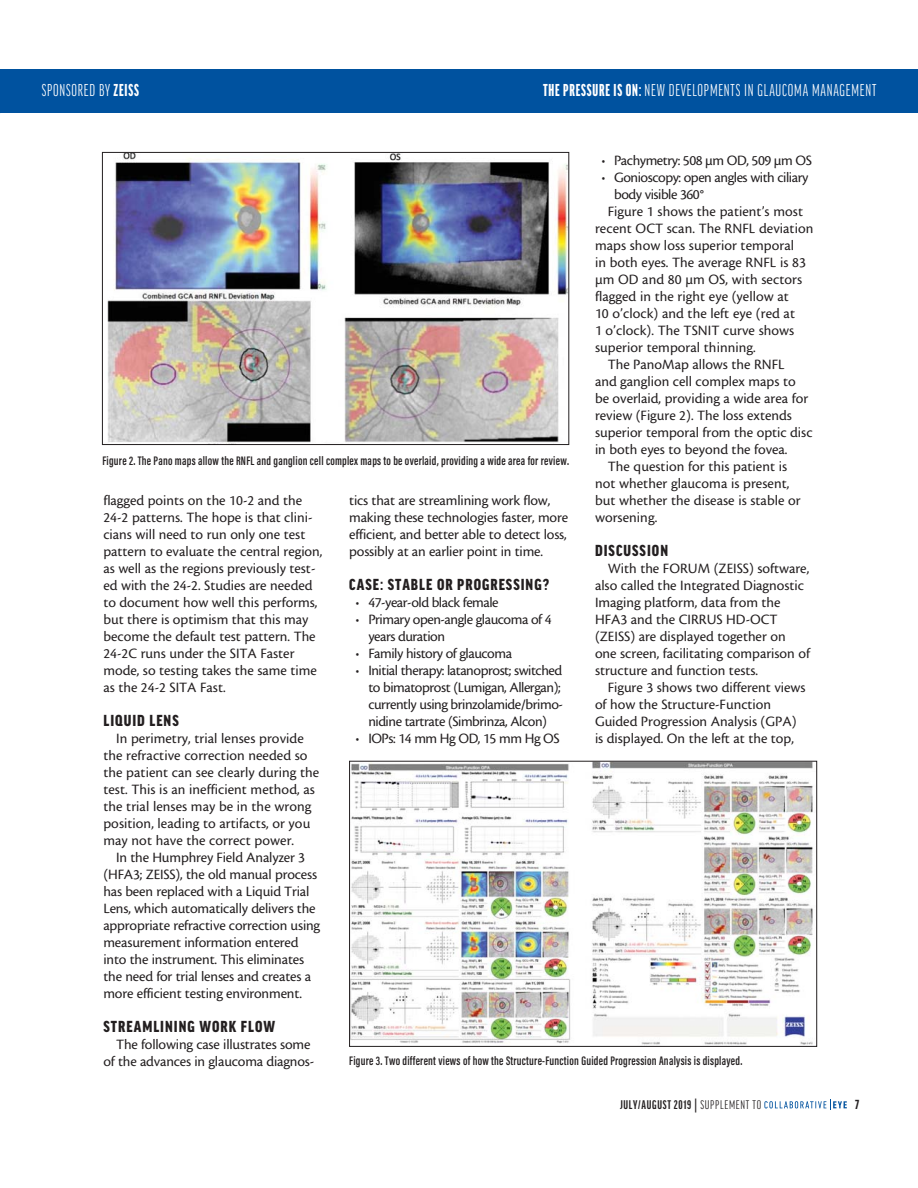
<style>
.page{position:relative;width:918px;height:1188px;background:#fff}
.page>*{position:absolute;margin:0;border:0;box-sizing:border-box;transform-origin:0 0}
.t1{font:18.45px "Good Headline Pro Comp";letter-spacing:.045em;color:#fff}
.t2{font:900 condensed 16.95px "Good Headline Pro";letter-spacing:.06em;color:#231f20}
.t3{font:14.85px/17px "Cronos MM.408.10.";color:#231f20}
.t4{font:14.85px/17px "Cronos MM.408.10.";letter-spacing:-.03em;color:#231f20}
.t5{font:900 14.1px "Good Headline Pro Comp";color:#231f20;scale:1.11 1}
.t6{font:700 13.35px "Good Headline Pro Comp";letter-spacing:.05em;color:#231f20;scale:1.11 1}
.t7{font:600 12.75px "Acumin Pro Extra Cond";letter-spacing:.02em;color:#231f20}
.s1{font-weight:900}
.s2{font-family:"Acumin Pro Extra Cond";font-weight:600}
.s3{font-weight:400}
</style>
<div class="page">
<div style="left:0;top:69px;width:918px;height:44px;background:#00529f"></div>
<svg style="left:764px;top:1099px;width:83px;height:11px"></svg>
<img style="left:107px;top:154px;width:460px;height:289px">
<div style="left:102px;top:152px;width:467px;height:293px;border:1px solid #231f20"></div>
<img style="left:351px;top:763px;width:462px;height:282px">
<div style="left:349px;top:761px;width:468px;height:286px;border:1px solid #231f20"></div>
<p class="t1" style="left:42px;top:79px;width:99px">SPONSORED BY <span class="s1">ZEISS</span></p>
<p class="t1" style="left:543px;top:79px;width:335px"><span class="s1">THE PRESSURE IS ON:</span> NEW DEVELOPMENTS IN GLAUCOMA MANAGEMENT</p>
<p class="t4" style="left:601px;top:152px;width:212px">• Pachymetry: 508 μm OD, 509 μm OS</p>
<p class="t4" style="left:601px;top:169px;width:208px">• Gonioscopy: open angles with ciliary</p>
<p class="t4" style="left:614px;top:186px;width:91px">body visible 360°</p>
<p class="t3" style="left:608px;top:203px;width:197px">Figure 1 shows the patient’s most</p>
<p class="t3" style="left:595px;top:220px;width:220px">recent OCT scan. The RNFL deviation</p>
<p class="t3" style="left:595px;top:237px;width:201px">maps show loss superior temporal</p>
<p class="t3" style="left:595px;top:254px;width:213px">in both eyes. The average RNFL is 83</p>
<p class="t3" style="left:595px;top:271px;width:209px">μm OD and 80 μm OS, with sectors</p>
<p class="t3" style="left:595px;top:288px;width:195px">flagged in the right eye (yellow at</p>
<p class="t3" style="left:595px;top:305px;width:202px">10 o’clock) and the left eye (red at</p>
<p class="t3" style="left:595px;top:322px;width:201px">1 o’clock). The TSNIT curve shows</p>
<p class="t3" style="left:595px;top:339px;width:162px">superior temporal thinning.</p>
<p class="t3" style="left:608px;top:356px;width:178px">The PanoMap allows the RNFL</p>
<p class="t3" style="left:595px;top:373px;width:202px">and ganglion cell complex maps to</p>
<p class="t3" style="left:595px;top:390px;width:215px">be overlaid, providing a wide area for</p>
<p class="t3" style="left:595px;top:407px;width:198px">review (Figure 2). The loss extends</p>
<p class="t3" style="left:595px;top:424px;width:219px">superior temporal from the optic disc</p>
<p class="t3" style="left:595px;top:441px;width:194px">in both eyes to beyond the fovea.</p>
<p class="t3" style="left:608px;top:458px;width:181px">The question for this patient is</p>
<p class="t3" style="left:595px;top:475px;width:196px">not whether glaucoma is present,</p>
<p class="t3" style="left:595px;top:492px;width:207px">but whether the disease is stable or</p>
<p class="t3" style="left:595px;top:509px;width:64px">worsening.</p>
<p class="t2" style="left:595px;top:540px;width:74px">DISCUSSION</p>
<p class="t3" style="left:595px;top:560px;width:217px;text-indent:13px">With the FORUM (ZEISS) software, also called the Integrated Diagnostic Imaging platform, data from the HFA3 and the CIRRUS HD-OCT (ZEISS) are displayed together on one screen, facilitating comparison of structure and function tests.</p>
<p class="t3" style="left:595px;top:679px;width:212px;text-indent:13px">Figure 3 shows two different views of how the Structure-Function Guided Progression Analysis (GPA) is displayed. On the left at the top,</p>
<p class="t7" style="left:102px;top:456px;width:468px">Figure 2. The Pano maps allow the RNFL and ganglion cell complex maps to be overlaid, providing a wide area for review.</p>
<p class="t3" style="left:349px;top:492px;width:221px">tics that are streamlining work flow, making these technologies faster, more efficient, and better able to detect loss, possibly at an earlier point in time.</p>
<p class="t2" style="left:349px;top:574px;width:201px">CASE: STABLE OR PROGRESSING?</p>
<p class="t4" style="left:356px;top:594px;width:145px">• 47-year-old black female</p>
<p class="t4" style="left:368px;top:611px;width:185px;text-indent:-13px">• Primary open-angle glaucoma of 4 years duration</p>
<p class="t4" style="left:356px;top:645px;width:158px">• Family history of glaucoma</p>
<p class="t4" style="left:368px;top:662px;width:196px;text-indent:-13px">• Initial therapy: latanoprost; switched to bimatoprost (Lumigan, Allergan); currently using brinzolamide/brimo&shy;nidine tartrate (Simbrinza, Alcon)</p>
<p class="t4" style="left:356px;top:730px;width:206px">• IOPs: 14 mm Hg OD, 15 mm Hg OS</p>
<p class="t3" style="left:103px;top:492px;width:221px">flagged points on the 10-2 and the 24-2 patterns. The hope is that clini&shy;cians will need to run only one test pattern to evaluate the central region, as well as the regions previously test&shy;ed with the 24-2. Studies are needed to document how well this performs, but there is optimism that this may become the default test pattern. The 24-2C runs under the SITA Faster mode, so testing takes the same time as the 24-2 SITA Fast.</p>
<p class="t2" style="left:104px;top:710px;width:77px">LIQUID LENS</p>
<p class="t3" style="left:103px;top:730px;width:217px;text-indent:13px">In perimetry, trial lenses provide the refractive correction needed so the patient can see clearly during the test. This is an inefficient method, as the trial lenses may be in the wrong position, leading to artifacts, or you may not have the correct power.</p>
<p class="t3" style="left:103px;top:849px;width:218px;text-indent:13px">In the Humphrey Field Analyzer 3 (HFA3; ZEISS), the old manual process has been replaced with a Liquid Trial Lens, which automatically delivers the appropriate refractive correction using measurement information entered into the instrument. This eliminates the need for trial lenses and creates a more efficient testing environment.</p>
<p class="t2" style="left:104px;top:1016px;width:173px">STREAMLINING WORK FLOW</p>
<p class="t3" style="left:103px;top:1036px;width:212px;text-align:right">The following case illustrates some<br>of the advances in glaucoma diagnos-</p>
<p class="t7" style="left:349px;top:1055px;width:395px">Figure 3. Two different views of how the Structure-Function Guided Progression Analysis is displayed.</p>
<p class="t6" style="left:620px;top:1097px;width:128px">JULY/AUGUST 2019 <span class="s2">|</span> <span class="s3">SUPPLEMENT TO</span></p>
<p class="t5" style="left:855px;top:1096px;width:5px">7</p>
</div>
